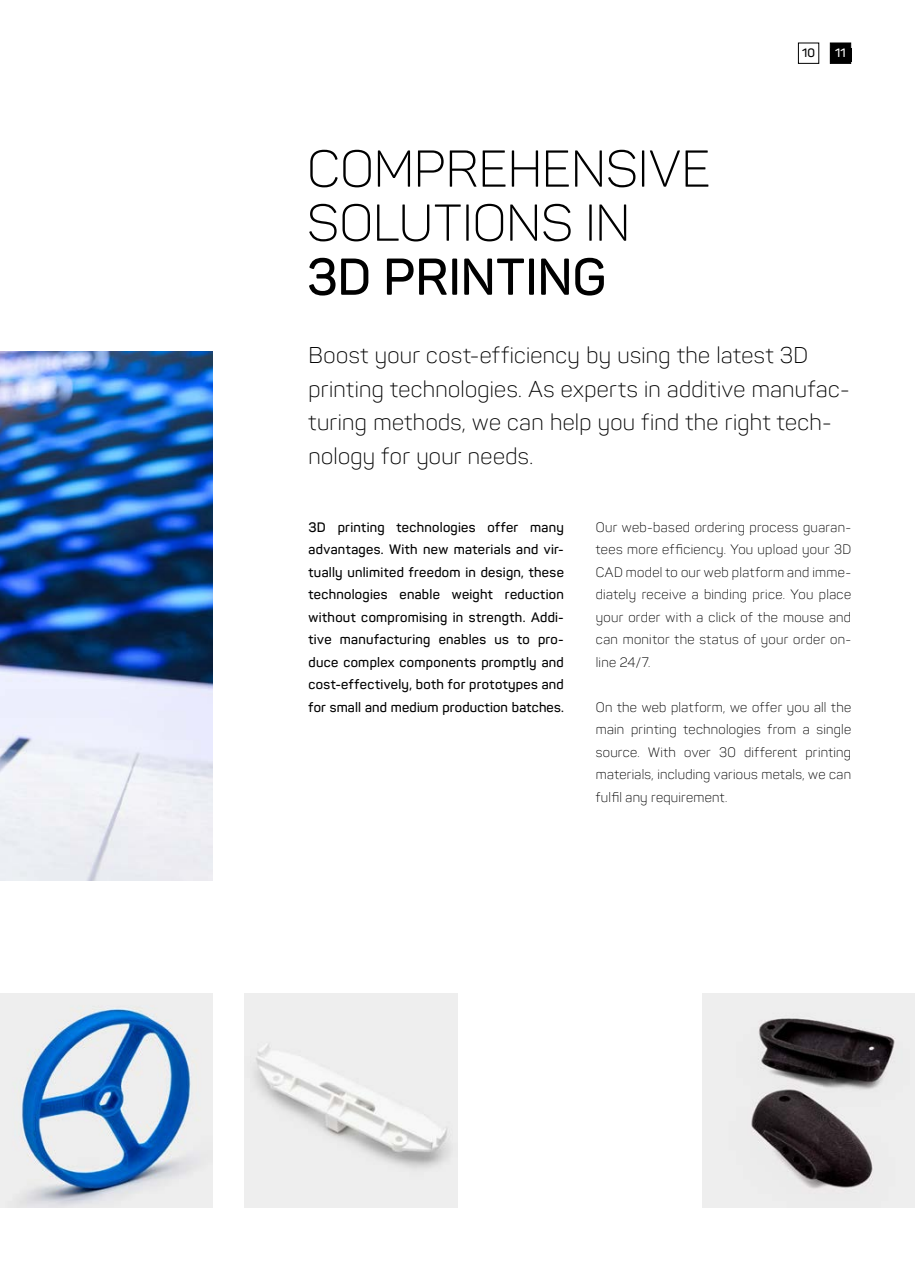
<style>
.page{position:relative;width:915px;height:1285px;background:#fff}
.page>*{position:absolute;margin:0;border:0;box-sizing:border-box;transform-origin:0 0}
.t1{font:300 51px/54px "Panton";color:#000}
.t2{font:600 51px "Panton";color:#000}
.t3{font:300 22.5px/33.8px "Panton";letter-spacing:.015em;color:#000}
.t4{font:300 13.5px/22.5px "Panton";letter-spacing:.025em;color:#000;text-align:justify}
.t5{font:600 13.5px/22.5px "Panton";letter-spacing:.015em;color:#000;text-align:justify}
.t6{font:600 12px "Panton";color:#000}
.t7{font:600 12px "Panton";color:#fff}
</style>
<div class="page">
<div style="left:797px;top:43px;width:22px;height:21px;border:1px solid #000"></div>
<div style="left:829px;top:43px;width:21px;height:21px;background:#000;border:1px solid #000"></div>
<div style="left:829px;top:48px;width:21px;height:14px;background:#000"></div>
<img style="left:0;top:351px;width:213px;height:529px">
<img style="left:244px;top:993px;width:213px;height:213px">
<img style="left:0;top:993px;width:213px;height:213px">
<img style="left:702px;top:993px;width:212px;height:213px">
<h1 class="t1" style="left:307px;top:142px;width:404px">COMPREHENSIVE<br>SOLUTIONS IN</h1>
<h1 class="t2" style="left:307px;top:245px;width:300px">3D PRINTING</h1>
<p class="t6" style="left:801px;top:45px;width:14px">10</p>
<p class="t7" style="left:834px;top:45px;width:12px">11</p>
<h2 class="t3" style="left:308px;top:338px;width:542px">Boost your cost-efficiency by using the latest 3D printing technologies. As experts in additive manufac&shy;turing methods, we can help you find the right tech&shy;nology for your needs.</h2>
<p class="t5" style="left:308px;top:515px;width:257px">3D printing technologies offer many advantages. With new materials and vir&shy;tually unlimited freedom in design, these technologies enable weight reduction without compromising in strength. Addi&shy;tive manufacturing enables us to pro&shy;duce complex components promptly and cost-effectively, both for prototypes and for small and medium production batches.</p>
<p class="t4" style="left:595px;top:515px;width:257px">Our web-based ordering process guaran&shy;tees more efficiency. You upload your 3D CAD model to our web platform and imme&shy;diately receive a binding price. You place your order with a click of the mouse and can monitor the status of your order on&shy;line 24/7.</p>
<p class="t4" style="left:595px;top:695px;width:257px">On the web platform, we offer you all the main printing technologies from a single source. With over 30 different printing materials, including various metals, we can fulfil any requirement.</p>
</div>
